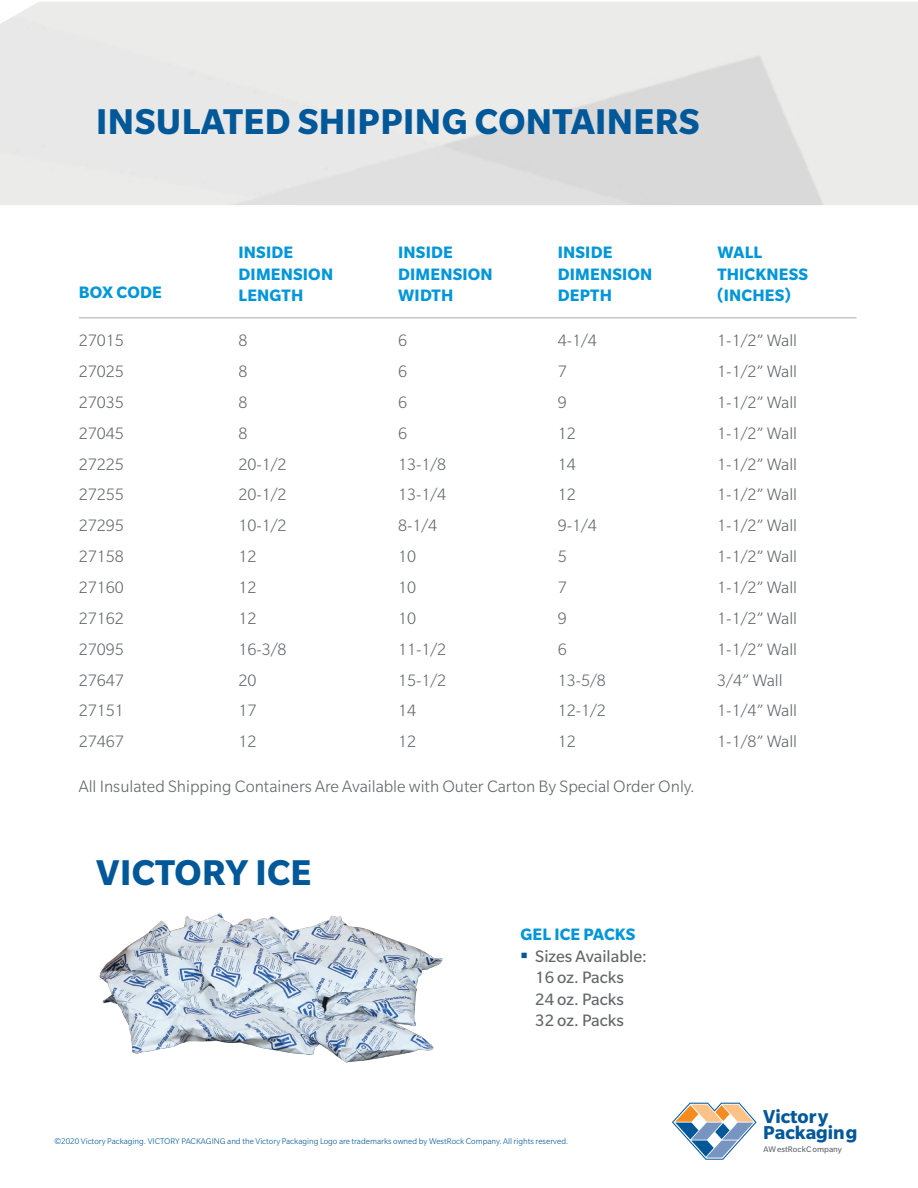
<style>
.page{position:relative;width:918px;height:1188px;background:#fff}
.page>*{position:absolute;margin:0;border:0;box-sizing:border-box;transform-origin:0 0}
._3__Title{font:700 39px "Slate Pro";letter-spacing:.01em;color:#015899}
.t1{font:700 20.25px/16px "Slate Pro";color:#015899}
.body_copy_12pt{font:300 18px "Slate Pro";color:#63666a}
._1__header_12pt{font:700 18px "Slate Pro";letter-spacing:.01em;color:#0096d9}
.t2{font:18px/21.6px "Slate Pro";color:#63666a}
.t3{font:300 9px "Slate Pro";color:#015899}
.t4{font:8.85px "Slate Pro";color:#63656a}
</style>
<div class="page">
<svg style="left:672px;top:1103px;width:85px;height:57px"></svg>
<hr style="left:79px;top:317px;width:777px;height:1px;background:#c8c8c7">
<img style="left:99px;top:914px;width:344px;height:149px">
<p class="_3__Title" style="left:96px;top:100px;width:605px">INSULATED SHIPPING CONTAINERS</p>
<p class="_1__header_12pt" style="left:79px;top:282px;width:84px">BOX CODE</p>
<p class="body_copy_12pt" style="left:79px;top:331px;width:46px">27015</p>
<p class="_1__header_12pt" style="left:239px;top:242px;width:56px">INSIDE</p>
<p class="_1__header_12pt" style="left:239px;top:264px;width:96px">DIMENSION</p>
<p class="_1__header_12pt" style="left:239px;top:285px;width:66px">LENGTH</p>
<p class="body_copy_12pt" style="left:238px;top:331px;width:10px">8</p>
<p class="_1__header_12pt" style="left:398px;top:242px;width:56px">INSIDE</p>
<p class="_1__header_12pt" style="left:398px;top:264px;width:96px">DIMENSION</p>
<p class="_1__header_12pt" style="left:398px;top:285px;width:57px">WIDTH</p>
<p class="body_copy_12pt" style="left:398px;top:331px;width:10px">6</p>
<p class="_1__header_12pt" style="left:558px;top:242px;width:56px">INSIDE</p>
<p class="_1__header_12pt" style="left:558px;top:264px;width:96px">DIMENSION</p>
<p class="_1__header_12pt" style="left:558px;top:285px;width:56px">DEPTH</p>
<p class="body_copy_12pt" style="left:558px;top:331px;width:41px">4-1/4</p>
<p class="_1__header_12pt" style="left:717px;top:242px;width:46px">WALL</p>
<p class="_1__header_12pt" style="left:717px;top:264px;width:92px">THICKNESS</p>
<p class="_1__header_12pt" style="left:717px;top:285px;width:75px">(INCHES)</p>
<p class="body_copy_12pt" style="left:717px;top:331px;width:81px">1-1/2” Wall</p>
<p class="body_copy_12pt" style="left:79px;top:362px;width:46px">27025</p>
<p class="body_copy_12pt" style="left:238px;top:362px;width:10px">8</p>
<p class="body_copy_12pt" style="left:398px;top:362px;width:10px">6</p>
<p class="body_copy_12pt" style="left:558px;top:362px;width:10px">7</p>
<p class="body_copy_12pt" style="left:717px;top:362px;width:81px">1-1/2” Wall</p>
<p class="body_copy_12pt" style="left:79px;top:393px;width:46px">27035</p>
<p class="body_copy_12pt" style="left:238px;top:393px;width:10px">8</p>
<p class="body_copy_12pt" style="left:398px;top:393px;width:10px">6</p>
<p class="body_copy_12pt" style="left:558px;top:393px;width:10px">9</p>
<p class="body_copy_12pt" style="left:717px;top:393px;width:81px">1-1/2” Wall</p>
<p class="body_copy_12pt" style="left:79px;top:424px;width:46px">27045</p>
<p class="body_copy_12pt" style="left:238px;top:424px;width:10px">8</p>
<p class="body_copy_12pt" style="left:398px;top:424px;width:10px">6</p>
<p class="body_copy_12pt" style="left:558px;top:424px;width:19px">12</p>
<p class="body_copy_12pt" style="left:717px;top:424px;width:81px">1-1/2” Wall</p>
<p class="body_copy_12pt" style="left:79px;top:455px;width:46px">27225</p>
<p class="body_copy_12pt" style="left:238px;top:455px;width:50px">20-1/2</p>
<p class="body_copy_12pt" style="left:398px;top:455px;width:50px">13-1/8</p>
<p class="body_copy_12pt" style="left:558px;top:455px;width:19px">14</p>
<p class="body_copy_12pt" style="left:717px;top:455px;width:81px">1-1/2” Wall</p>
<p class="body_copy_12pt" style="left:79px;top:485px;width:46px">27255</p>
<p class="body_copy_12pt" style="left:238px;top:485px;width:50px">20-1/2</p>
<p class="body_copy_12pt" style="left:398px;top:485px;width:50px">13-1/4</p>
<p class="body_copy_12pt" style="left:558px;top:485px;width:19px">12</p>
<p class="body_copy_12pt" style="left:717px;top:485px;width:81px">1-1/2” Wall</p>
<p class="body_copy_12pt" style="left:79px;top:516px;width:46px">27295</p>
<p class="body_copy_12pt" style="left:238px;top:516px;width:50px">10-1/2</p>
<p class="body_copy_12pt" style="left:398px;top:516px;width:41px">8-1/4</p>
<p class="body_copy_12pt" style="left:558px;top:516px;width:41px">9-1/4</p>
<p class="body_copy_12pt" style="left:717px;top:516px;width:81px">1-1/2” Wall</p>
<p class="body_copy_12pt" style="left:79px;top:547px;width:46px">27158</p>
<p class="body_copy_12pt" style="left:238px;top:547px;width:19px">12</p>
<p class="body_copy_12pt" style="left:398px;top:547px;width:19px">10</p>
<p class="body_copy_12pt" style="left:558px;top:547px;width:10px">5</p>
<p class="body_copy_12pt" style="left:717px;top:547px;width:81px">1-1/2” Wall</p>
<p class="body_copy_12pt" style="left:79px;top:578px;width:46px">27160</p>
<p class="body_copy_12pt" style="left:238px;top:578px;width:19px">12</p>
<p class="body_copy_12pt" style="left:398px;top:578px;width:19px">10</p>
<p class="body_copy_12pt" style="left:558px;top:578px;width:10px">7</p>
<p class="body_copy_12pt" style="left:717px;top:578px;width:81px">1-1/2” Wall</p>
<p class="body_copy_12pt" style="left:79px;top:609px;width:46px">27162</p>
<p class="body_copy_12pt" style="left:238px;top:609px;width:19px">12</p>
<p class="body_copy_12pt" style="left:398px;top:609px;width:19px">10</p>
<p class="body_copy_12pt" style="left:558px;top:609px;width:10px">9</p>
<p class="body_copy_12pt" style="left:717px;top:609px;width:81px">1-1/2” Wall</p>
<p class="body_copy_12pt" style="left:79px;top:640px;width:46px">27095</p>
<p class="body_copy_12pt" style="left:238px;top:640px;width:50px">16-3/8</p>
<p class="body_copy_12pt" style="left:398px;top:640px;width:50px">11-1/2</p>
<p class="body_copy_12pt" style="left:558px;top:640px;width:10px">6</p>
<p class="body_copy_12pt" style="left:717px;top:640px;width:81px">1-1/2” Wall</p>
<p class="body_copy_12pt" style="left:79px;top:671px;width:46px">27647</p>
<p class="body_copy_12pt" style="left:238px;top:671px;width:19px">20</p>
<p class="body_copy_12pt" style="left:398px;top:671px;width:50px">15-1/2</p>
<p class="body_copy_12pt" style="left:558px;top:671px;width:50px">13-5/8</p>
<p class="body_copy_12pt" style="left:717px;top:671px;width:67px">3/4” Wall</p>
<p class="body_copy_12pt" style="left:79px;top:701px;width:46px">27151</p>
<p class="body_copy_12pt" style="left:238px;top:701px;width:19px">17</p>
<p class="body_copy_12pt" style="left:398px;top:701px;width:19px">14</p>
<p class="body_copy_12pt" style="left:558px;top:701px;width:50px">12-1/2</p>
<p class="body_copy_12pt" style="left:717px;top:701px;width:81px">1-1/4” Wall</p>
<p class="body_copy_12pt" style="left:79px;top:732px;width:46px">27467</p>
<p class="body_copy_12pt" style="left:238px;top:732px;width:19px">12</p>
<p class="body_copy_12pt" style="left:398px;top:732px;width:19px">12</p>
<p class="body_copy_12pt" style="left:558px;top:732px;width:19px">12</p>
<p class="body_copy_12pt" style="left:717px;top:732px;width:81px">1-1/8” Wall</p>
<p class="body_copy_12pt" style="left:79px;top:777px;width:617px">All Insulated Shipping Containers Are Available with Outer Carton By Special Order Only.</p>
<p class="_3__Title" style="left:96px;top:851px;width:217px">VICTORY ICE</p>
<p class="_1__header_12pt" style="left:520px;top:924px;width:117px">GEL ICE PACKS</p>
<p class="t2" style="left:535px;top:945px;width:113px">Sizes Available:<br>16 oz. Packs<br>24 oz. Packs<br>32 oz. Packs</p>
<p class="t3" style="left:55px;top:1136px;width:515px">©2020 Victory Packaging. VICTORY PACKAGING and the Victory Packaging Logo are trademarks owned by WestRock Company. All rights reserved.</p>
<p class="t1" style="left:763px;top:1108px;width:96px">Victory<br>Packaging</p>
<p class="t4" style="left:764px;top:1145px;width:80px">AWestRockCompany</p>
</div>
